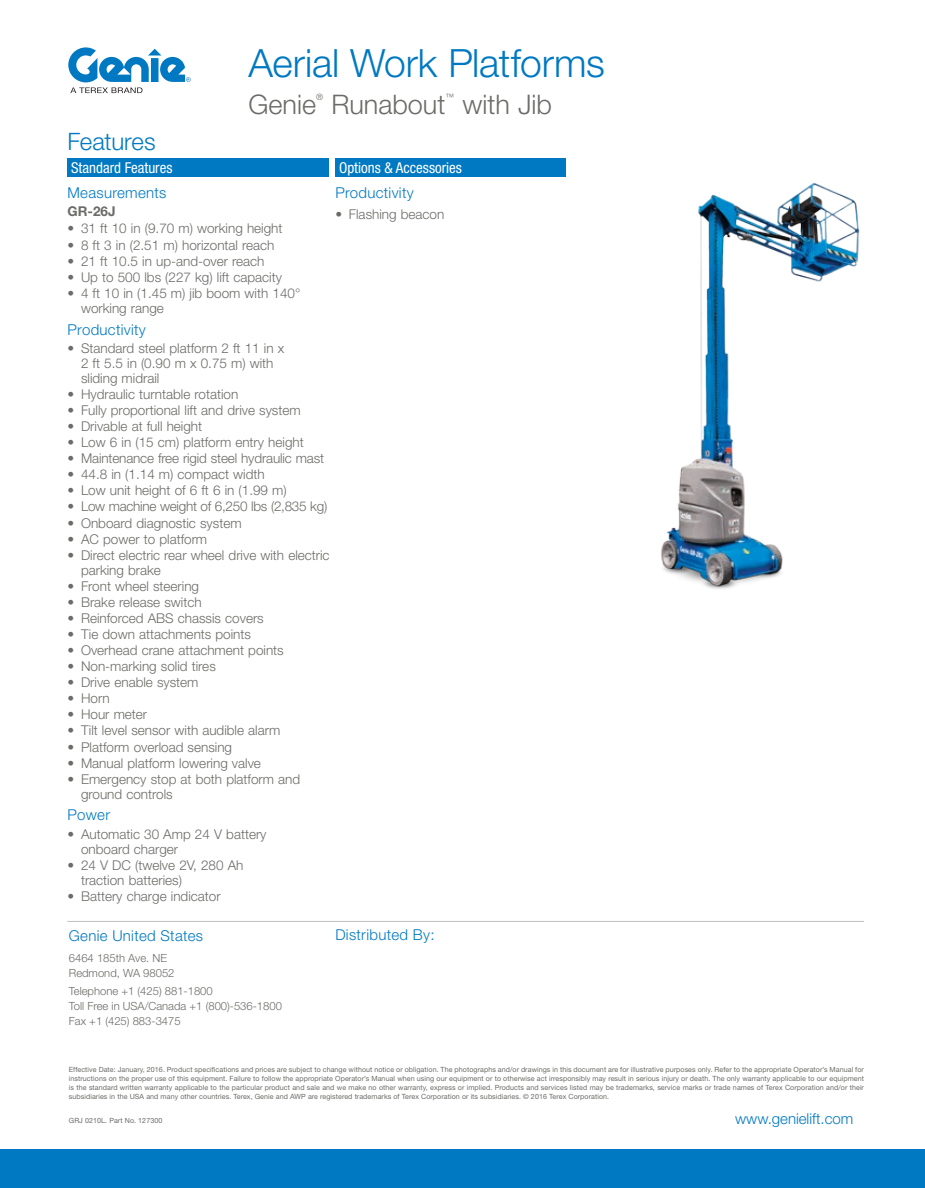
<style>
.page{position:relative;width:925px;height:1188px;background:#fff}
.page>*{position:absolute;margin:0;border:0;box-sizing:border-box;transform-origin:0 0}
.Title__Blue{font:300 39px "Helvetica Neue LT Std";letter-spacing:-.005em;color:#0079c2}
.Title__Gray_Product{font:300 27px "Helvetica Neue LT Std";color:#6b6b68}
.t1{font:300 24px "Helvetica Neue LT Std";letter-spacing:-.01em;color:#0079c2}
.Subhead_Back{font:300 15px "Helvetica Neue LT Std";letter-spacing:.02em;color:#0079c2}
.Chart__Blue_Box_Whit{font:condensed 15px "Helvetica Neue LT Std";color:#fff}
.Subhead_Back-2{font:300 15px "Helvetica Neue LT Std";color:#0079c2}
.Bullets{font:300 13.5px/15px "Helvetica Neue LT Std";color:#6b6b68}
.Bullets-2{font:300 13.5px "Helvetica Neue LT Std";letter-spacing:-.02em;color:#6b6b68}
.Bullets-3{font:700 13.5px "Helvetica Neue LT Std";color:#6b6b68}
.t2{font:300 11.25px/15px "Helvetica Neue LT Std";color:#6b6b68}
.Title__Gray_Product-2{font:300 8.7px "Helvetica Neue LT Std";color:#6b6b68}
.Legal_Copy{font:7.2px/9px "Helvetica Neue LT Std";letter-spacing:.01em;color:#6b6b68;text-align:justify}
</style>
<div class="page">
<div style="left:0;top:1149px;width:925px;height:39px;background:#0079c2"></div>
<svg style="left:68px;top:47px;width:123px;height:46px"></svg>
<hr style="left:67px;top:921px;width:797px;height:1px;background:#c0bfbf">
<div style="left:335px;top:158px;width:231px;height:19px;background:#0079c2"></div>
<div style="left:68px;top:158px;width:261px;height:19px;background:#0079c2"></div>
<img style="left:661px;top:183px;width:199px;height:406px">
<p class="Title__Blue" style="left:249px;top:39px;width:358px">Aerial Work Platforms</p>
<h3 class="t1" style="left:67px;top:127px;width:90px">Features</h3>
<p class="Chart__Blue_Box_Whit" style="left:71px;top:159px;width:103px">Standard Features</p>
<p class="Title__Gray_Product" style="left:249px;top:88px;width:69px">Genie</p>
<p class="Title__Gray_Product-2" style="left:316px;top:92px;width:8px">®</p>
<p class="Title__Gray_Product" style="left:331px;top:88px;width:116px">Runabout</p>
<p class="Title__Gray_Product-2" style="left:445px;top:92px;width:10px">™</p>
<p class="Title__Gray_Product" style="left:462px;top:88px;width:91px">with Jib</p>
<p class="Chart__Blue_Box_Whit" style="left:339px;top:159px;width:124px">Options &amp; Accessories</p>
<p class="Subhead_Back" style="left:68px;top:183px;width:100px">Measurements</p>
<p class="Bullets-3" style="left:68px;top:203px;width:50px">GR-26J</p>
<p class="Bullets" style="left:68px;top:221px;width:216px">• 31 ft 10 in (9.70 m) working height</p>
<p class="Bullets" style="left:68px;top:237px;width:208px">• 8 ft 3 in (2.51 m) horizontal reach</p>
<p class="Bullets" style="left:68px;top:253px;width:198px">• 21 ft 10.5 in up-and-over reach</p>
<p class="Bullets" style="left:68px;top:269px;width:216px">• Up to 500 lbs (227 kg) lift capacity</p>
<p class="Bullets" style="left:81px;top:285px;width:221px;text-indent:-14px">• 4 ft 10 in (1.45 m) jib boom with 140° working range</p>
<p class="Subhead_Back" style="left:68px;top:320px;width:80px">Productivity</p>
<p class="Bullets" style="left:81px;top:340px;width:205px;text-indent:-14px">• Standard steel platform 2 ft 11 in x<br>2 ft 5.5 in (0.90 m x 0.75 m) with sliding midrail</p>
<p class="Bullets" style="left:68px;top:386px;width:172px">• Hydraulic turntable rotation</p>
<p class="Bullets" style="left:68px;top:402px;width:235px">• Fully proportional lift and drive system</p>
<p class="Bullets" style="left:68px;top:418px;width:136px">• Drivable at full height</p>
<p class="Bullets" style="left:68px;top:435px;width:238px">• Low 6 in (15 cm) platform entry height</p>
<p class="Bullets" style="left:68px;top:451px;width:258px">• Maintenance free rigid steel hydraulic mast</p>
<p class="Bullets" style="left:68px;top:467px;width:199px">• 44.8 in (1.14 m) compact width</p>
<p class="Bullets" style="left:68px;top:483px;width:221px">• Low unit height of 6 ft 6 in (1.99 m)</p>
<p class="Bullets-2" style="left:68px;top:498px;width:261px">• Low machine weight of 6,250 lbs (2,835 kg)</p>
<p class="Bullets" style="left:68px;top:515px;width:176px">• Onboard diagnostic system</p>
<p class="Bullets" style="left:68px;top:531px;width:141px">• AC power to platform</p>
<p class="Bullets" style="left:81px;top:547px;width:250px;text-indent:-14px">• Direct electric rear wheel drive with electric parking brake</p>
<p class="Bullets" style="left:68px;top:578px;width:133px">• Front wheel steering</p>
<p class="Bullets" style="left:68px;top:594px;width:136px">• Brake release switch</p>
<p class="Bullets" style="left:68px;top:610px;width:198px">• Reinforced ABS chassis covers</p>
<p class="Bullets" style="left:68px;top:626px;width:185px">• Tie down attachments points</p>
<p class="Bullets" style="left:68px;top:642px;width:218px">• Overhead crane attachment points</p>
<p class="Bullets" style="left:68px;top:659px;width:150px">• Non-marking solid tires</p>
<p class="Bullets" style="left:68px;top:675px;width:133px">• Drive enable system</p>
<p class="Bullets" style="left:68px;top:691px;width:44px">• Horn</p>
<p class="Bullets" style="left:68px;top:707px;width:81px">• Hour meter</p>
<p class="Bullets" style="left:68px;top:723px;width:214px">• Tilt level sensor with audible alarm</p>
<p class="Bullets" style="left:68px;top:739px;width:166px">• Platform overload sensing</p>
<p class="Bullets" style="left:68px;top:755px;width:195px">• Manual platform lowering valve</p>
<p class="Bullets" style="left:81px;top:771px;width:221px;text-indent:-14px">• Emergency stop at both platform and ground controls</p>
<p class="Subhead_Back" style="left:68px;top:806px;width:44px">Power</p>
<p class="Bullets" style="left:81px;top:826px;width:187px;text-indent:-14px">• Automatic 30 Amp 24 V battery onboard charger</p>
<p class="Bullets" style="left:81px;top:857px;width:164px;text-indent:-14px">• 24 V DC (twelve 2V, 280 Ah traction batteries)</p>
<p class="Bullets" style="left:68px;top:888px;width:155px">• Battery charge indicator</p>
<p class="Subhead_Back" style="left:335px;top:183px;width:80px">Productivity</p>
<p class="Bullets" style="left:335px;top:207px;width:110px">• Flashing beacon</p>
<p class="Subhead_Back" style="left:69px;top:927px;width:136px">Genie United States</p>
<p class="t2" style="left:69px;top:950px;width:107px">6464 185th Ave. NE<br>Redmond, WA 98052</p>
<p class="t2" style="left:69px;top:983px;width:215px">Telephone +1 (425) 881-1800<br>Toll Free in USA/Canada +1 (800)-536-1800<br>Fax +1 (425) 883-3475</p>
<p class="Subhead_Back" style="left:335px;top:925px;width:101px">Distributed By:</p>
<p class="Legal_Copy" style="left:69px;top:1065px;width:796px">Effective Date: January, 2016. Product specifications and prices are subject to change without notice or obligation. The photographs and/or drawings in this document are for illustrative purposes only. Refer to the appropriate Operator’s Manual for instructions on the proper use of this equipment. Failure to follow the appropriate Operator’s Manual when using our equipment or to otherwise act irresponsibly may result in serious injury or death. The only warranty applicable to our equipment is the standard written warranty applicable to the particular product and sale and we make no other warranty, express or implied. Products and services listed may be trademarks, service marks or trade names of Terex Corporation and/or their subsidiaries in the USA and many other countries. Terex, Genie and AWP are registered trademarks of Terex Corporation or its subsidiaries. © 2016 Terex Corporation.</p>
<p class="Legal_Copy" style="left:69px;top:1116px;width:95px">GRJ 0210L. Part No. 127300</p>
<p class="Subhead_Back-2" style="left:735px;top:1109px;width:120px">www.genielift.com</p>
</div>
